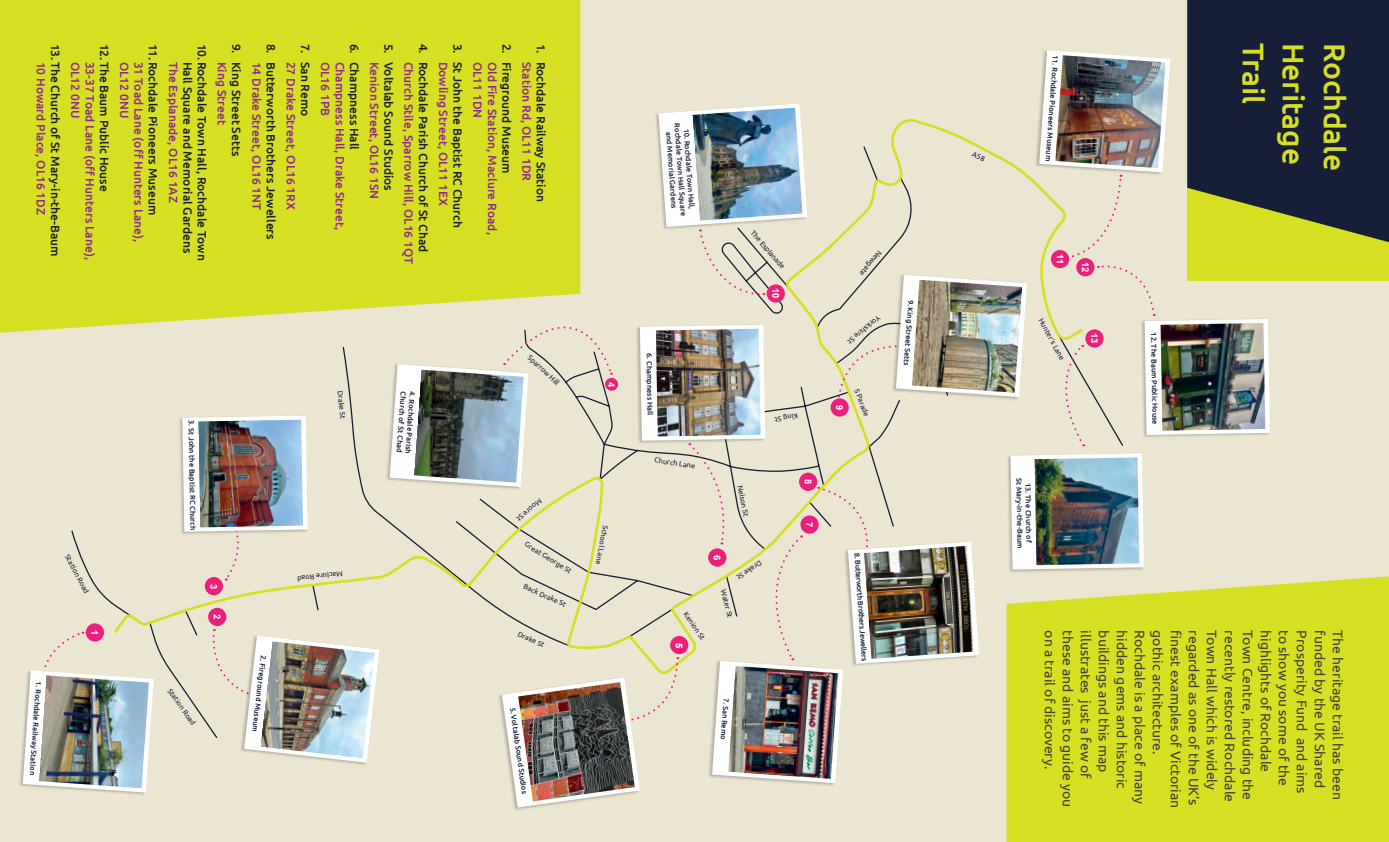
<style>
.page{position:relative;width:1389px;height:842px;background:#ebe6d1}
.page>*{position:absolute;margin:0;border:0;box-sizing:border-box;transform-origin:0 0}
.t1{font:500 30px "Ubuntu";color:#d6df21}
.t2{font:14px "Ubuntu";color:#3e3e3f}
.t3{font:500 12px/14.4px "Ubuntu";color:#171e37}
.t4{font:500 12px "Ubuntu";color:#8f278d}
.t5{font:700 9.4px "Arial";color:#fff}
.t6{font:500 7.4px/8.9px "Ubuntu";color:#171e37;text-align:center}
.t7{font:7.4px "Ubuntu";color:#171e37}
.s1{color:#8f278d}
</style>
<div class="page">
<div style="left:1187px;top:0;width:202px;height:281px;background:#d6df21"></div>
<div style="left:1007px;top:576px;width:382px;height:266px;background:#d6df21"></div>
<div style="left:0;top:0;width:580px;height:333px;background:#d6df21"></div>
<div style="left:86px;top:623px;width:18px;height:19px;background:#eb207b;border-radius:50%"></div>
<div style="left:208px;top:608px;width:18px;height:18px;background:#eb207b;border-radius:50%"></div>
<div style="left:205px;top:577px;width:18px;height:18px;background:#eb207b;border-radius:50%"></div>
<div style="left:1187px;top:0;width:202px;height:242px;background:#171e37"></div>
<div style="left:498px;top:676px;width:142px;height:135px;background:#231f20;opacity:.25"></div>
<div style="left:386px;top:363px;width:143px;height:127px;background:#231f20;opacity:.25"></div>
<div style="left:240px;top:635px;width:140px;height:131px;background:#231f20;opacity:.25"></div>
<svg style="left:212px;top:629px;width:168px;height:134px"></svg>
<img style="left:260px;top:641px;width:115px;height:117px">
<div style="left:178px;top:414px;width:130px;height:121px;background:#231f20;opacity:.25"></div>
<svg style="left:182px;top:416px;width:126px;height:165px"></svg>
<img style="left:198px;top:420px;width:105px;height:107px">
<div style="left:19px;top:669px;width:135px;height:127px;background:#231f20;opacity:.25"></div>
<svg style="left:23px;top:631px;width:131px;height:161px"></svg>
<img style="left:39px;top:675px;width:110px;height:113px">
<img style="left:390px;top:50px;width:880px;height:757px">
<p class="t3" style="left:549px;top:44px;width:12px;rotate:90deg">1.</p>
<p class="t1" style="left:1272px;top:43px;width:63px;rotate:90deg">Trail</p>
<p class="t1" style="left:1312px;top:43px;width:124px;rotate:90deg">Heritage</p>
<p class="t1" style="left:1354px;top:43px;width:130px;rotate:90deg">Rochdale</p>
<p class="t3" style="left:431px;top:44px;width:12px;rotate:90deg">4.</p>
<p class="t3" style="left:244px;top:44px;width:12px;rotate:90deg">9.</p>
<p class="t3" style="left:514px;top:44px;width:12px;rotate:90deg">2.</p>
<p class="t3" style="left:279px;top:44px;width:12px;rotate:90deg">8.</p>
<p class="t3" style="left:465px;top:44px;width:12px;rotate:90deg">3.</p>
<p class="t3" style="left:362px;top:44px;width:12px;rotate:90deg">6.</p>
<p class="t3" style="left:313px;top:44px;width:12px;rotate:90deg">7.</p>
<p class="t3" style="left:396px;top:44px;width:12px;rotate:90deg">5.</p>
<p class="t3" style="left:63px;top:62px;width:197px;text-indent:-18px;rotate:90deg">13.The Church of St Mary-in-the-Baum<br><span class="s1">10 Howard Place, OL16 1DZ</span></p>
<p class="t6" style="left:1061px;top:55px;width:108px;rotate:94deg">11. Rochdale Pioneers Museum</p>
<p class="t3" style="left:112px;top:44px;width:150px;rotate:90deg">12.The Baum Public House</p>
<p class="t3" style="left:161px;top:44px;width:173px;rotate:90deg">11.Rochdale Pioneers Museum</p>
<p class="t3" style="left:210px;top:44px;width:218px;rotate:90deg">10.Rochdale Town Hall, Rochdale Town</p>
<p class="t4" style="left:382px;top:62px;width:139px;rotate:90deg">Kenion Street, OL16 1SN</p>
<p class="t3" style="left:396px;top:62px;width:131px;rotate:90deg">Voltalab Sound Studios</p>
<p class="t4" style="left:181px;top:62px;width:143px;rotate:90deg">The Esplanade, OL16 1AZ</p>
<p class="t3" style="left:195px;top:62px;width:193px;rotate:90deg">Hall Square and Memorial Gardens</p>
<p class="t4" style="left:299px;top:62px;width:150px;rotate:90deg">27 Drake Street, OL16 1RX</p>
<p class="t3" style="left:313px;top:62px;width:56px;rotate:90deg">San Remo</p>
<p class="t4" style="left:451px;top:62px;width:145px;rotate:90deg">Dowling Street, OL11 1EX</p>
<p class="t3" style="left:465px;top:62px;width:168px;rotate:90deg">St John the Baptist RC Church</p>
<p class="t4" style="left:534px;top:62px;width:121px;rotate:90deg">Station Rd, OL11 1DR</p>
<p class="t3" style="left:549px;top:62px;width:142px;rotate:90deg">Rochdale Railway Station</p>
<p class="t4" style="left:83px;top:62px;width:58px;rotate:90deg">OL12 0NU</p>
<p class="t4" style="left:98px;top:62px;width:200px;rotate:90deg">33-37 Toad Lane (off Hunters Lane),</p>
<p class="t4" style="left:132px;top:62px;width:58px;rotate:90deg">OL12 0NU</p>
<p class="t4" style="left:146px;top:62px;width:182px;rotate:90deg">31 Toad Lane (off Hunters Lane),</p>
<p class="t4" style="left:333px;top:62px;width:56px;rotate:90deg">OL16 1PB</p>
<p class="t4" style="left:348px;top:62px;width:170px;rotate:90deg">Champness Hall, Drake Street,</p>
<p class="t3" style="left:362px;top:62px;width:90px;rotate:90deg">Champness Hall</p>
<p class="t4" style="left:485px;top:62px;width:58px;rotate:90deg">OL11 1DN</p>
<p class="t4" style="left:500px;top:62px;width:175px;rotate:90deg">Old Fire Station, Maclure Road,</p>
<p class="t3" style="left:514px;top:62px;width:113px;rotate:90deg">Fireground Museum</p>
<p class="t4" style="left:417px;top:62px;width:204px;rotate:90deg">Church Stile, Sparrow Hill, OL16 1QT</p>
<p class="t3" style="left:431px;top:62px;width:192px;rotate:90deg">Rochdale Parish Church of St Chad</p>
<p class="t4" style="left:230px;top:62px;width:65px;rotate:90deg">King Street</p>
<p class="t3" style="left:244px;top:62px;width:96px;rotate:90deg">King Street Setts</p>
<p class="t4" style="left:264px;top:62px;width:150px;rotate:90deg">14 Drake Street, OL16 1NT</p>
<p class="t3" style="left:279px;top:62px;width:180px;rotate:90deg">Butterworth Brothers Jewellers</p>
<p class="t6" style="left:691px;top:122px;width:94px;rotate:86deg">10. Rochdale Town Hall,<br>Rochdale Town Hall Square and Memorial Gardens</p>
<p class="t7" style="left:756px;top:228px;width:50px;rotate:50deg">The Esplanade</p>
<p class="t7" style="left:884px;top:254px;width:32px;rotate:130deg">Newgate</p>
<p class="t5" style="left:1066px;top:253px;width:12px;rotate:90deg">11</p>
<p class="t5" style="left:1091px;top:262px;width:12px;rotate:90deg">12</p>
<p class="t6" style="left:44px;top:682px;width:96px;rotate:94deg">1. Rochdale Railway Station</p>
<p class="t7" style="left:71px;top:553px;width:45px;rotate:62deg">Station Road</p>
<p class="t5" style="left:101px;top:630px;width:7px;rotate:90deg">1</p>
<p class="t6" style="left:196px;top:420px;width:112px;rotate:89deg">3. St John the Baptist RC Church</p>
<p class="t5" style="left:220px;top:584px;width:7px;rotate:90deg">3</p>
<p class="t5" style="left:223px;top:614px;width:7px;rotate:90deg">2</p>
<p class="t7" style="left:173px;top:686px;width:45px;rotate:55deg">Station Road</p>
<p class="t7" style="left:345px;top:390px;width:30px;rotate:84deg">Drake St</p>
<p class="t6" style="left:268px;top:656px;width:78px;rotate:96deg">2. Fireground Museum</p>
<p class="t7" style="left:343px;top:578px;width:47px;rotate:174deg">Maclure Road</p>
<p class="t6" style="left:408px;top:392px;width:62px;rotate:94deg">Church of St Chad</p>
<p class="t6" style="left:417px;top:392px;width:64px;rotate:94deg">4. Rochdale Parish</p>
<p class="t7" style="left:532px;top:353px;width:42px;rotate:44deg">Sparrow Hill</p>
<p class="t5" style="left:618px;top:382px;width:7px;rotate:90deg">4</p>
<p class="t7" style="left:544px;top:503px;width:32px;rotate:140deg">Moore St</p>
<p class="t7" style="left:528px;top:539px;width:55px;rotate:32deg">Great George St</p>
<p class="t7" style="left:526px;top:582px;width:47px;rotate:24deg">Back Drake St</p>
<p class="t7" style="left:520px;top:630px;width:30px;rotate:24deg">Drake St</p>
<p class="t7" style="left:610px;top:526px;width:42px;rotate:101deg">School Lane</p>
<p class="t6" style="left:517px;top:706px;width:89px;rotate:82deg">5. Voltalab Sound Studios</p>
<p class="t5" style="left:782px;top:288px;width:12px;rotate:90deg">10</p>
<p class="t6" style="left:654px;top:353px;width:64px;rotate:89deg">6. Champness Hall</p>
<p class="t7" style="left:799px;top:420px;width:25px;rotate:170deg">King St</p>
<p class="t7" style="left:655px;top:455px;width:43px;rotate:8deg">Church Lane</p>
<p class="t7" style="left:745px;top:484px;width:33px;rotate:79deg">Nelson St</p>
<p class="t7" style="left:689px;top:610px;width:33px;rotate:55deg">Kenion St</p>
<p class="t5" style="left:685px;top:642px;width:7px;rotate:90deg">5</p>
<p class="t5" style="left:723px;top:555px;width:7px;rotate:90deg">6</p>
<p class="t7" style="left:764px;top:566px;width:30px;rotate:147deg">Drake St</p>
<p class="t7" style="left:728px;top:588px;width:30px;rotate:76deg">Water St</p>
<p class="t5" style="left:814px;top:479px;width:7px;rotate:90deg">8</p>
<p class="t5" style="left:816px;top:522px;width:7px;rotate:90deg">7</p>
<p class="t6" style="left:731px;top:698px;width:43px;rotate:94deg">7. San Remo</p>
<p class="t7" style="left:882px;top:320px;width:42px;rotate:140deg">Yorkshire St</p>
<p class="t5" style="left:846px;top:405px;width:7px;rotate:90deg">9</p>
<p class="t7" style="left:861px;top:388px;width:31px;rotate:69deg">S Parade</p>
<p class="t6" style="left:916px;top:300px;width:68px;rotate:94deg">9. King Street Setts</p>
<p class="t6" style="left:862px;top:553px;width:109px;rotate:86deg">8. Butterworth Brothers Jewellers</p>
<p class="t7" style="left:1045px;top:316px;width:48px;rotate:62deg">Hunter’s Lane</p>
<p class="t5" style="left:1101px;top:333px;width:12px;rotate:90deg">13</p>
<p class="t6" style="left:1033px;top:477px;width:72px;rotate:89deg">13. The Church of<br>St Mary-in-the-Baum</p>
<p class="t6" style="left:1158px;top:332px;width:94px;rotate:89deg">12. The Baum Public House</p>
<p class="t2" style="left:1058px;top:630px;width:141px;rotate:90deg">on a trail of discovery.</p>
<p class="t2" style="left:1076px;top:630px;width:179px;rotate:90deg">these and aims to guide you</p>
<p class="t2" style="left:1094px;top:630px;width:150px;rotate:90deg">illustrates just a few of</p>
<p class="t2" style="left:1112px;top:630px;width:144px;rotate:90deg">buildings and this map</p>
<p class="t2" style="left:1130px;top:630px;width:160px;rotate:90deg">hidden gems and historic</p>
<p class="t2" style="left:1148px;top:630px;width:175px;rotate:90deg">Rochdale is a place of many</p>
<p class="t2" style="left:1166px;top:630px;width:126px;rotate:90deg">gothic architecture.</p>
<p class="t2" style="left:1184px;top:630px;width:179px;rotate:90deg">finest examples of Victorian</p>
<p class="t2" style="left:1202px;top:630px;width:177px;rotate:90deg">regarded as one of the UK’s</p>
<p class="t2" style="left:1220px;top:630px;width:161px;rotate:90deg">Town Hall which is widely</p>
<p class="t2" style="left:1238px;top:630px;width:173px;rotate:90deg">recently restored Rochdale</p>
<p class="t2" style="left:1256px;top:630px;width:171px;rotate:90deg">Town Centre, including the</p>
<p class="t2" style="left:1274px;top:630px;width:143px;rotate:90deg">highlights of Rochdale</p>
<p class="t2" style="left:1292px;top:630px;width:157px;rotate:90deg">to show you some of the</p>
<p class="t2" style="left:1310px;top:630px;width:165px;rotate:90deg">Prosperity Fund and aims</p>
<p class="t2" style="left:1328px;top:630px;width:159px;rotate:90deg">funded by the UK Shared</p>
<p class="t2" style="left:1346px;top:630px;width:171px;rotate:90deg">The heritage trail has been</p>
</div>
